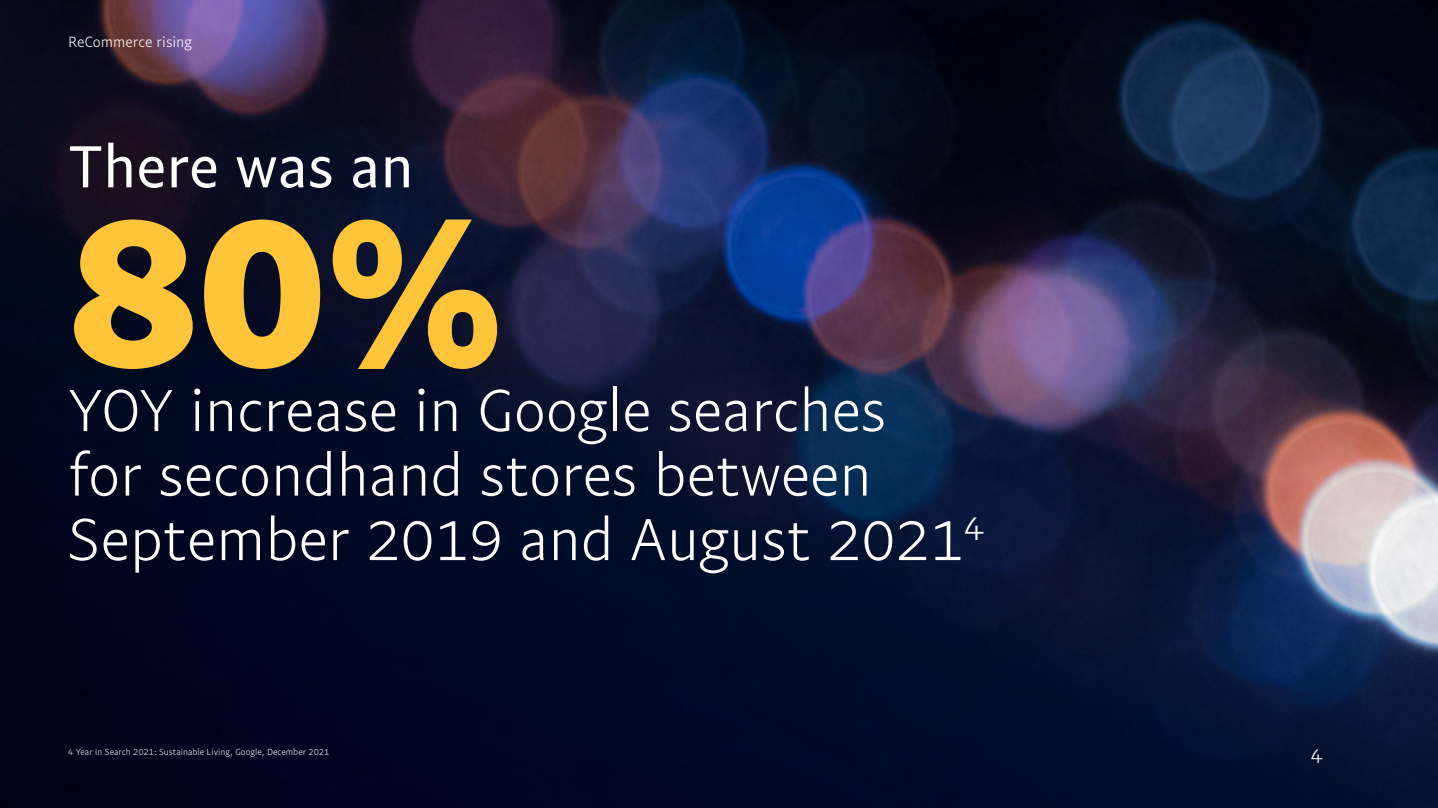
<style>
.page{position:relative;width:1438px;height:808px;background:#fff}
.page>*{position:absolute;margin:0;border:0;box-sizing:border-box;transform-origin:0 0}
.t1{font:700 225px "Pay Pal Sans Small";color:#ffc43a}
.t2{font:300 60px/64.5px "Pay Pal Sans Small";letter-spacing:-.005em;color:#fff}
.t3{font:60px "Pay Pal Sans Small";letter-spacing:-.005em;color:#fff}
.t4{font:300 21px "Pay Pal Sans Small";color:#fff}
.t5{font:300 15px "Pay Pal Sans Small";color:#fff}
.t6{font:300 9px "Pay Pal Sans Small";color:#fff}
</style>
<div class="page">
<img style="left:0;top:0;width:1437px;height:808px">
<p class="t5" style="left:68px;top:33px;width:125px">ReCommerce rising</p>
<p class="t3" style="left:68px;top:129px;width:347px">There was an</p>
<h1 class="t1" style="left:68px;top:138px;width:436px">80%</h1>
<p class="t2" style="left:68px;top:377px;width:819px">YOY increase in Google searches</p>
<p class="t2" style="left:68px;top:441px;width:917px">for secondhand stores between<br>September 2019 and August 2021<sup>4</sup></p>
<p class="t6" style="left:68px;top:747px;width:263px">4 Year in Search 2021: Sustainable Living, Google, December 2021</p>
<p class="t4" style="left:1310px;top:743px;width:14px">4</p>
</div>
